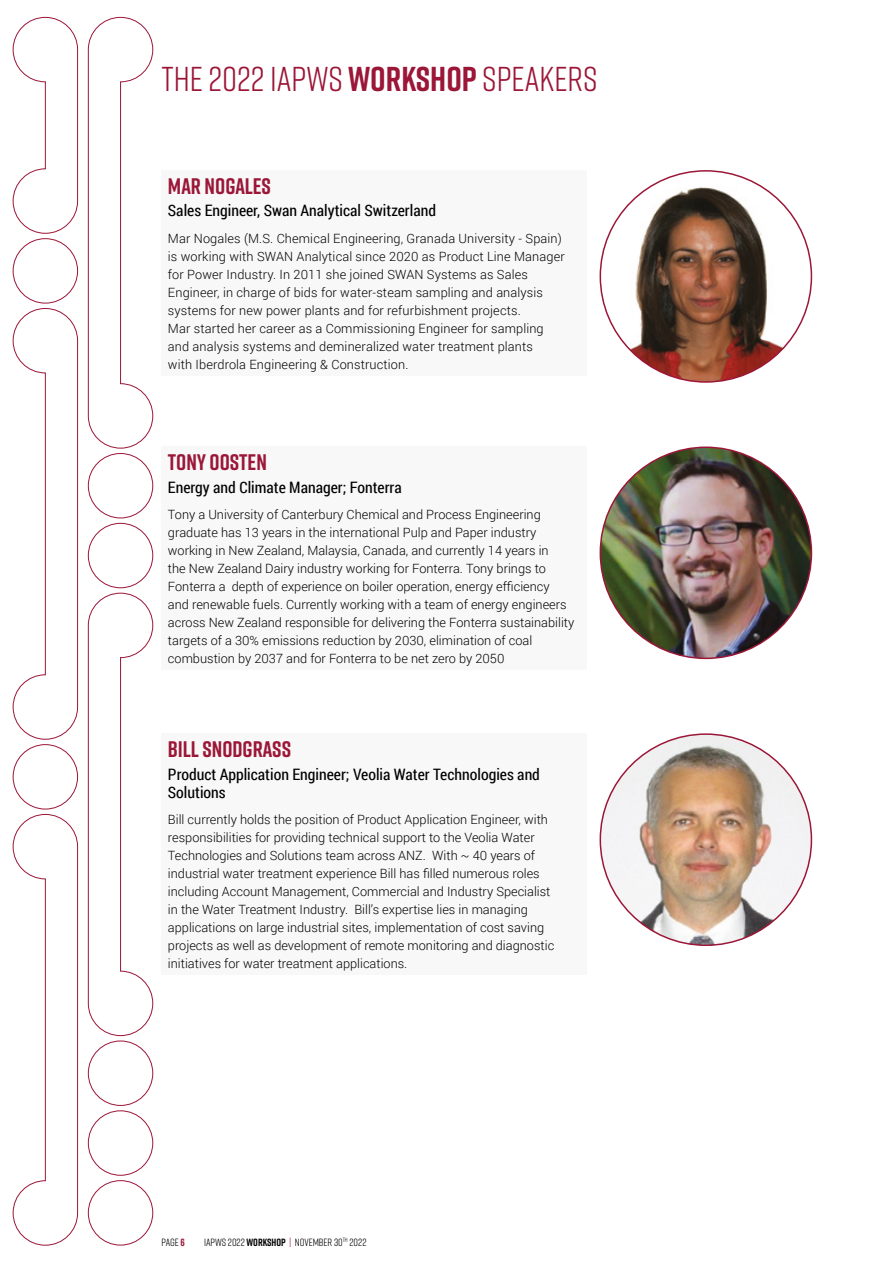
<style>
.page{position:relative;width:893px;height:1263px;background:#fff}
.page>*{position:absolute;margin:0;border:0;box-sizing:border-box;transform-origin:0 0}
.t1{font:34.5px "Rift";color:#9b1637}
.t2{font:700 22.5px "Rift";color:#9b1637}
.t3{font:15.75px/18px "Roboto Condensed";color:#000}
.t4{font:300 12.75px/18px "Roboto";color:#000}
.t5{font:10.5px "Rift";color:#000}
.s1{font-weight:700}
.s2{font-weight:700;color:#9b1637}
.s3{color:#9b1637}
</style>
<div class="page">
<div style="left:88px;top:1040px;width:65px;height:66px;border:1px solid #9b1637;border-radius:50%"></div>
<div style="left:88px;top:1180px;width:65px;height:65px;border:1px solid #9b1637;border-radius:50%"></div>
<div style="left:88px;top:1110px;width:65px;height:66px;border:1px solid #9b1637;border-radius:50%"></div>
<svg style="left:88px;top:592px;width:66px;height:444px"></svg>
<div style="left:88px;top:453px;width:65px;height:65px;border:1px solid #9b1637;border-radius:50%"></div>
<div style="left:88px;top:523px;width:65px;height:65px;border:1px solid #9b1637;border-radius:50%"></div>
<svg style="left:88px;top:17px;width:66px;height:432px"></svg>
<div style="left:13px;top:744px;width:65px;height:65px;border:1px solid #9b1637;border-radius:50%"></div>
<svg style="left:12px;top:308px;width:66px;height:432px"></svg>
<div style="left:13px;top:238px;width:65px;height:65px;border:1px solid #9b1637;border-radius:50%"></div>
<svg style="left:12px;top:17px;width:66px;height:217px"></svg>
<svg style="left:12px;top:814px;width:66px;height:432px"></svg>
<div style="left:162px;top:446px;width:425px;height:224px;background:#f8f8f8"></div>
<img style="left:600px;top:447px;width:211px;height:211px;border-radius:106px">
<div style="left:162px;top:170px;width:425px;height:205px;background:#f8f8f8"></div>
<img style="left:622px;top:178px;width:163px;height:204px">
<div style="left:162px;top:733px;width:425px;height:241px;background:#f8f8f8"></div>
<img style="left:600px;top:734px;width:211px;height:211px;border-radius:106px">
<h1 class="t1" style="left:162px;top:54px;width:437px">THE 2022 IAPWS <span class="s1">WORKSHOP</span> SPEAKERS</h1>
<h2 class="t2" style="left:168px;top:170px;width:105px">MAR NOGALES</h2>
<p class="t3" style="left:168px;top:201px;width:270px">Sales Engineer, Swan Analytical Switzerland</p>
<p class="t4" style="left:168px;top:229px;width:398px">Mar Nogales (M.S. Chemical Engineering, Granada University - Spain) is working with SWAN Analytical since 2020 as Product Line Manager for Power Industry. In 2011 she joined SWAN Systems as Sales Engineer, in charge of bids for water-steam sampling and analysis systems for new power plants and for refurbishment projects.<br>Mar started her career as a Commissioning Engineer for sampling and analysis systems and demineralized water treatment plants<br>with Iberdrola Engineering &amp; Construction.</p>
<h2 class="t2" style="left:168px;top:446px;width:101px">TONY OOSTEN</h2>
<p class="t3" style="left:168px;top:478px;width:235px">Energy and Climate Manager; Fonterra</p>
<p class="t4" style="left:168px;top:505px;width:408px">Tony a University of Canterbury Chemical and Process Engineering graduate has 13 years in the international Pulp and Paper industry working in New Zealand, Malaysia, Canada, and currently 14 years in<br>the New Zealand Dairy industry working for Fonterra. Tony brings to Fonterra a depth of experience on boiler operation, energy efficiency<br>and renewable fuels. Currently working with a team of energy engineers across New Zealand responsible for delivering the Fonterra sustainability targets of a 30% emissions reduction by 2030, elimination of coal combustion by 2037 and for Fonterra to be net zero by 2050</p>
<h2 class="t2" style="left:168px;top:733px;width:125px">BILL SNODGRASS</h2>
<p class="t3" style="left:168px;top:764px;width:373px">Product Application Engineer; Veolia Water Technologies and<br>Solutions</p>
<p class="t4" style="left:168px;top:810px;width:388px">Bill currently holds the position of Product Application Engineer, with responsibilities for providing technical support to the Veolia Water Technologies and Solutions team across ANZ. With ~ 40 years of industrial water treatment experience Bill has filled numerous roles including Account Management, Commercial and Industry Specialist in the Water Treatment Industry. Bill’s expertise lies in managing applications on large industrial sites, implementation of cost saving projects as well as development of remote monitoring and diagnostic initiatives for water treatment applications.</p>
<p class="t5" style="left:162px;top:1234px;width:25px">PAGE <span class="s2">6</span></p>
<p class="t5" style="left:204px;top:1234px;width:164px">IAPWS 2022 <span class="s1">WORKSHOP</span> <span class="s3">|</span> NOVEMBER 30<sup>TH</sup> 2022</p>
</div>
